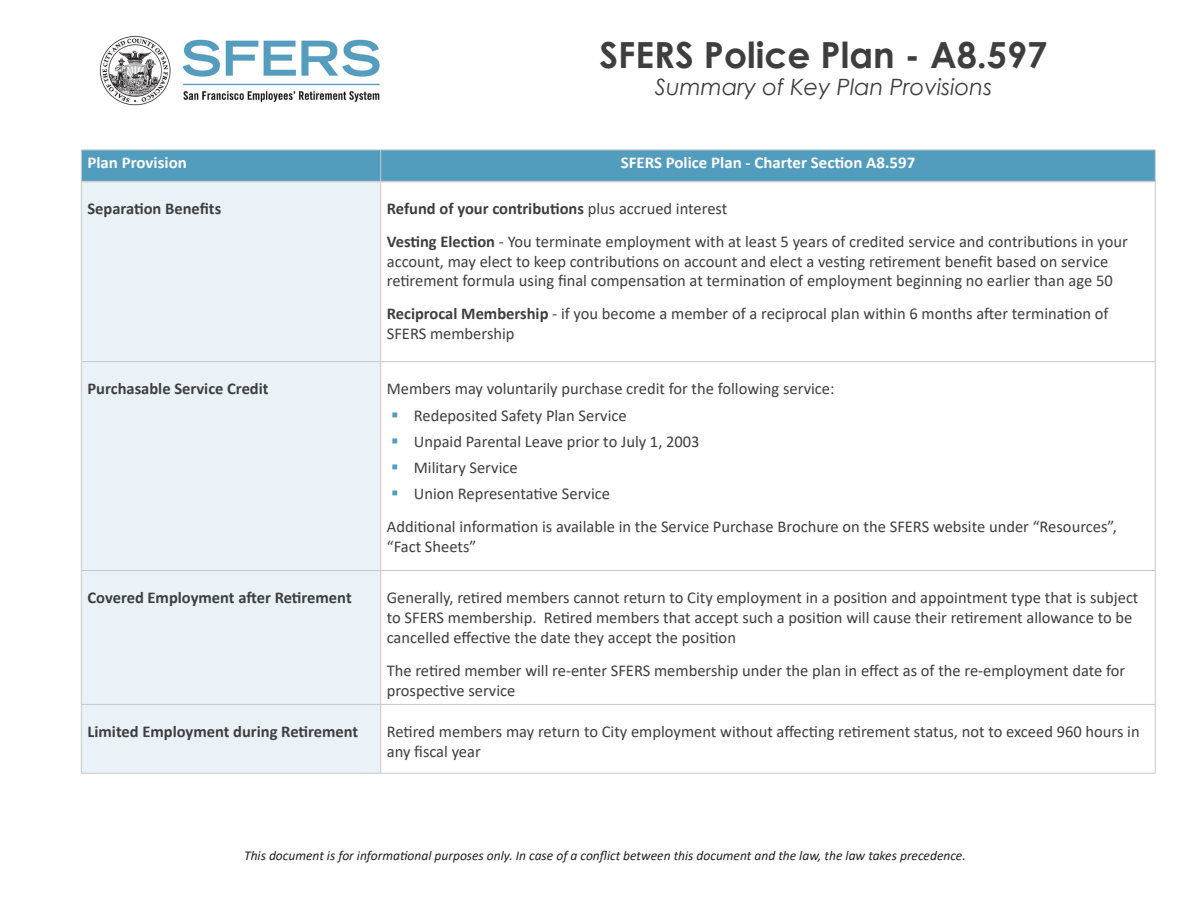
<style>
.page{position:relative;width:1188px;height:918px;background:#fff}
.page>*{position:absolute;margin:0;border:0;box-sizing:border-box;transform-origin:0 0}
.Body{font:700 36px "Century Gothic";color:#3e3e3f}
.Body-2{font:italic 22.5px "Century Gothic";color:#3e3e3f}
.t1{font:16.5px/19.5px "Calibri";color:#3e3e3f}
.t2{font:700 16.5px "Calibri";color:#3e3e3f}
.t3{font:700 16.5px "Calibri";color:#fff}
.t4{font:italic 13.5px "Calibri";color:#231f20}
.s1{font-weight:400}
.s2{font-weight:700}
</style>
<div class="page">
<div style="left:82px;top:151px;width:1073px;height:30px;background:#529cbe"></div>
<div style="left:82px;top:183px;width:298px;height:590px;background:#eaf2f7"></div>
<hr style="left:81px;top:182px;width:1px;height:179px;background:#c7c8ca">
<hr style="left:81px;top:361px;width:300px;height:1px;background:#c7c8ca">
<hr style="left:81px;top:362px;width:1px;height:208px;background:#c7c8ca">
<hr style="left:380px;top:362px;width:1px;height:208px;background:#c7c8ca">
<hr style="left:1155px;top:362px;width:1px;height:208px;background:#c7c8ca">
<hr style="left:81px;top:570px;width:300px;height:1px;background:#c7c8ca">
<hr style="left:81px;top:571px;width:1px;height:133px;background:#c7c8ca">
<hr style="left:381px;top:570px;width:775px;height:1px;background:#c7c8ca">
<hr style="left:380px;top:571px;width:1px;height:133px;background:#c7c8ca">
<hr style="left:1155px;top:571px;width:1px;height:133px;background:#c7c8ca">
<hr style="left:81px;top:704px;width:300px;height:1px;background:#c7c8ca">
<hr style="left:81px;top:705px;width:1px;height:68px;background:#c7c8ca">
<hr style="left:381px;top:704px;width:775px;height:1px;background:#c7c8ca">
<hr style="left:380px;top:705px;width:1px;height:68px;background:#c7c8ca">
<hr style="left:1155px;top:705px;width:1px;height:68px;background:#c7c8ca">
<hr style="left:81px;top:773px;width:300px;height:1px;background:#c7c8ca">
<hr style="left:381px;top:773px;width:775px;height:1px;background:#c7c8ca">
<hr style="left:81px;top:150px;width:300px;height:1px;background:#c7c8ca">
<hr style="left:81px;top:150px;width:1px;height:32px;background:#c7c8ca">
<hr style="left:381px;top:150px;width:775px;height:1px;background:#c7c8ca">
<hr style="left:380px;top:150px;width:1px;height:31px;background:#c7c8ca">
<hr style="left:1155px;top:150px;width:1px;height:32px;background:#c7c8ca">
<hr style="left:82px;top:181px;width:299px;height:1px;background:#c7c8ca">
<hr style="left:82px;top:182px;width:299px;height:1px;background:#c7c8ca">
<hr style="left:381px;top:181px;width:774px;height:1px;background:#c7c8ca">
<hr style="left:381px;top:182px;width:774px;height:1px;background:#c7c8ca">
<hr style="left:380px;top:182px;width:1px;height:179px;background:#c7c8ca">
<hr style="left:1155px;top:182px;width:1px;height:179px;background:#c7c8ca">
<hr style="left:381px;top:361px;width:775px;height:1px;background:#c7c8ca">
<img style="left:99px;top:36px;width:281px;height:70px">
<p class="Body" style="left:600px;top:28px;width:449px">SFERS Police Plan - A8.597</p>
<p class="Body-2" style="left:655px;top:72px;width:339px">Summary of Key Plan Provisions</p>
<p class="t3" style="left:88px;top:151px;width:101px">Plan Provision</p>
<p class="t3" style="left:621px;top:151px;width:296px">SFERS Police Plan - Charter Section A8.597</p>
<p class="t2" style="left:88px;top:197px;width:135px">Separation Benefits</p>
<p class="t2" style="left:387px;top:197px;width:342px">Refund of your contributions <span class="s1">plus accrued interest</span></p>
<p class="t1" style="left:387px;top:232px;width:743px"><span class="s2">Vesting Election</span> - You terminate employment with at least 5 years of credited service and contributions in your account, may elect to keep contributions on account and elect a vesting retirement benefit based on service retirement formula using final compensation at termination of employment beginning no earlier than age 50</p>
<p class="t1" style="left:387px;top:304px;width:723px"><span class="s2">Reciprocal Membership</span> - if you become a member of a reciprocal plan within 6 months after termination of<br>SFERS membership</p>
<p class="t2" style="left:88px;top:377px;width:183px">Purchasable Service Credit</p>
<p class="t1" style="left:387px;top:379px;width:449px">Members may voluntarily purchase credit for the following service:</p>
<p class="t1" style="left:414px;top:405px;width:214px">Redeposited Safety Plan Service</p>
<p class="t1" style="left:414px;top:431px;width:287px">Unpaid Parental Leave prior to July 1, 2003</p>
<p class="t1" style="left:414px;top:457px;width:105px">Military Service</p>
<p class="t1" style="left:414px;top:484px;width:198px">Union Representative Service</p>
<p class="t1" style="left:387px;top:517px;width:732px">Additional information is available in the Service Purchase Brochure on the SFERS website under “Resources”, “Fact Sheets”</p>
<p class="t2" style="left:88px;top:586px;width:266px">Covered Employment after Retirement</p>
<p class="t1" style="left:387px;top:587px;width:753px">Generally, retired members cannot return to City employment in a position and appointment type that is subject to SFERS membership. Retired members that accept such a position will cause their retirement allowance to be cancelled effective the date they accept the position</p>
<p class="t1" style="left:387px;top:660px;width:740px">The retired member will re-enter SFERS membership under the plan in effect as of the re-employment date for prospective service</p>
<p class="t2" style="left:88px;top:720px;width:272px">Limited Employment during Retirement</p>
<p class="t1" style="left:387px;top:721px;width:754px">Retired members may return to City employment without affecting retirement status, not to exceed 960 hours in any fiscal year</p>
<p class="t4" style="left:244px;top:846px;width:723px">This document is for informational purposes only. In case of a conflict between this document and the law, the law takes precedence.</p>
</div>
